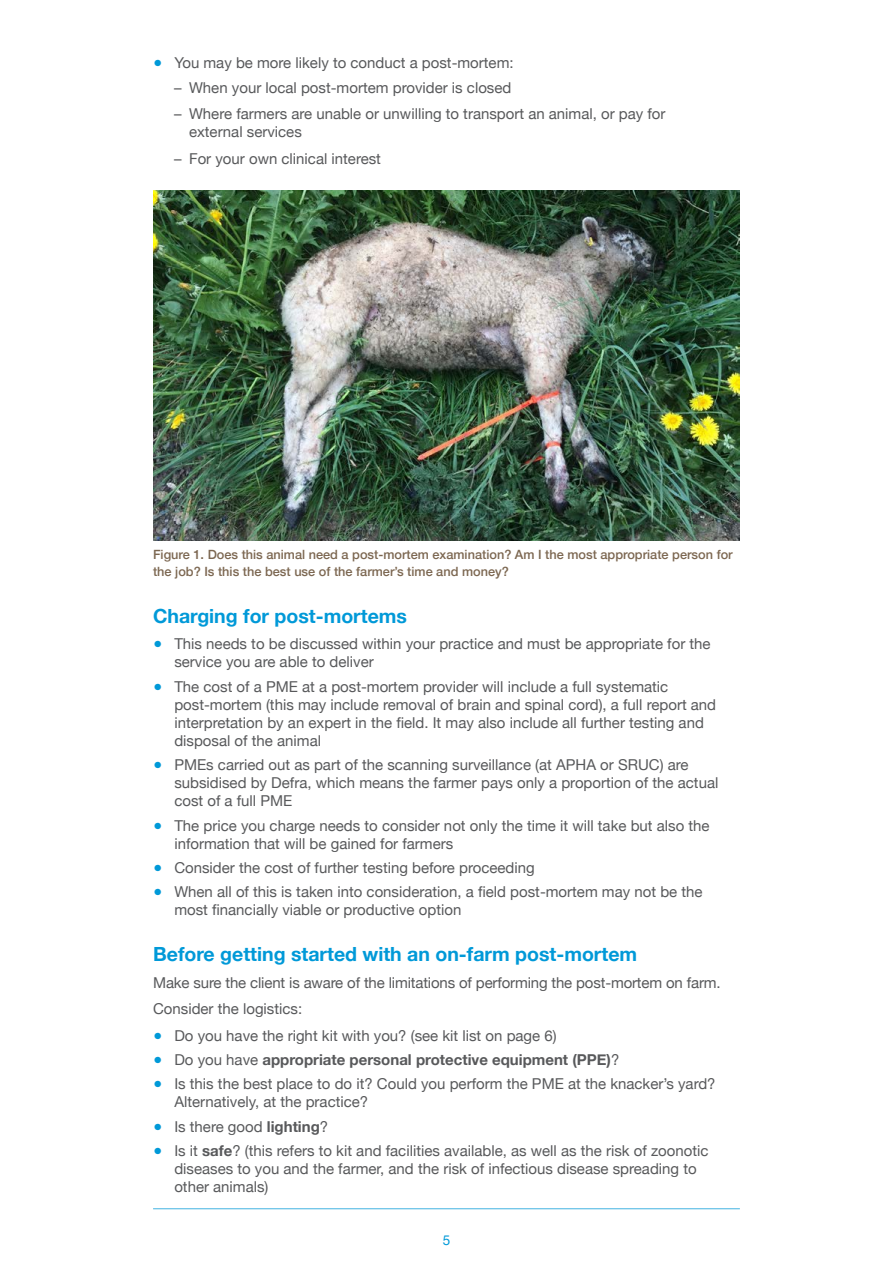
<style>
.page{position:relative;width:893px;height:1263px;background:#fff}
.page>*{position:absolute;margin:0;border:0;box-sizing:border-box;transform-origin:0 0}
.A4_SUBHEAD_1{font:700 19.5px "Helvetica Neue";color:#0099d8}
.MAIN_BODY{font:15px/18px "Helvetica Neue";color:#58595b}
.t1{font:700 15px "Helvetica Neue";color:#58595b}
.t2{font:13.5px "Helvetica Neue";color:#0099d8}
.MAIN_CAPTION_2019{font:500 12.75px/17.2px "Helvetica Neue";color:#7c6751}
.s1{color:#0099d8}
.s2{font-weight:400;color:#0099d8}
.s3{font-weight:400}
.s4{font-weight:700}
</style>
<div class="page">
<hr style="left:153px;top:1208px;width:587px;height:1px;background:#0099d8">
<img style="left:153px;top:190px;width:587px;height:350px">
<p class="MAIN_BODY" style="left:153px;top:55px;width:362px"><span class="s1">●</span> You may be more likely to conduct a post-mortem:</p>
<p class="MAIN_BODY" style="left:174px;top:79px;width:339px">– When your local post-mortem provider is closed</p>
<p class="MAIN_BODY" style="left:189px;top:106px;width:478px;text-indent:-15px">– Where farmers are unable or unwilling to transport an animal, or pay for external services</p>
<p class="MAIN_BODY" style="left:174px;top:150px;width:208px">– For your own clinical interest</p>
<p class="MAIN_CAPTION_2019" style="left:153px;top:545px;width:581px">Figure 1. Does this animal need a post-mortem examination? Am I the most appropriate person for the job? Is this the best use of the farmer’s time and money?</p>
<p class="A4_SUBHEAD_1" style="left:153px;top:601px;width:255px">Charging for post-mortems</p>
<p class="MAIN_BODY" style="left:174px;top:636px;width:538px;text-indent:-21px"><span class="s1">●</span> This needs to be discussed within your practice and must be appropriate for the service you are able to deliver</p>
<p class="MAIN_BODY" style="left:174px;top:678px;width:543px;text-indent:-21px"><span class="s1">●</span> The cost of a PME at a post-mortem provider will include a full systematic post-mortem (this may include removal of brain and spinal cord), a full report and interpretation by an expert in the field. It may also include all further testing and disposal of the animal</p>
<p class="MAIN_BODY" style="left:174px;top:757px;width:545px;text-indent:-21px"><span class="s1">●</span> PMEs carried out as part of the scanning surveillance (at APHA or SRUC) are subsidised by Defra, which means the farmer pays only a proportion of the actual cost of a full PME</p>
<p class="MAIN_BODY" style="left:174px;top:817px;width:537px;text-indent:-21px"><span class="s1">●</span> The price you charge needs to consider not only the time it will take but also the information that will be gained for farmers</p>
<p class="MAIN_BODY" style="left:153px;top:859px;width:383px"><span class="s1">●</span> Consider the cost of further testing before proceeding</p>
<p class="MAIN_BODY" style="left:174px;top:884px;width:530px;text-indent:-21px"><span class="s1">●</span> When all of this is taken into consideration, a field post-mortem may not be the most financially viable or productive option</p>
<p class="A4_SUBHEAD_1" style="left:153px;top:939px;width:486px">Before getting started with an on-farm post-mortem</p>
<p class="MAIN_BODY" style="left:153px;top:974px;width:569px">Make sure the client is aware of the limitations of performing the post-mortem on farm.</p>
<p class="MAIN_BODY" style="left:153px;top:1001px;width:151px">Consider the logistics:</p>
<p class="MAIN_BODY" style="left:153px;top:1027px;width:405px"><span class="s1">●</span> Do you have the right kit with you? (see kit list on page 6)</p>
<p class="t1" style="left:153px;top:1048px;width:468px"><span class="s2">●</span> <span class="s3">Do you have</span> appropriate personal protective equipment (PPE)<span class="s3">?</span></p>
<p class="MAIN_BODY" style="left:174px;top:1076px;width:543px;text-indent:-21px"><span class="s1">●</span> Is this the best place to do it? Could you perform the PME at the knacker’s yard?<br>Alternatively, at the practice?</p>
<p class="MAIN_BODY" style="left:153px;top:1118px;width:177px"><span class="s1">●</span> Is there good <span class="s4">lighting</span>?</p>
<p class="MAIN_BODY" style="left:174px;top:1143px;width:536px;text-indent:-21px"><span class="s1">●</span> Is it <span class="s4">safe</span>? (this refers to kit and facilities available, as well as the risk of zoonotic diseases to you and the farmer, and the risk of infectious disease spreading to other animals)</p>
<p class="t2" style="left:443px;top:1230px;width:9px">5</p>
</div>
